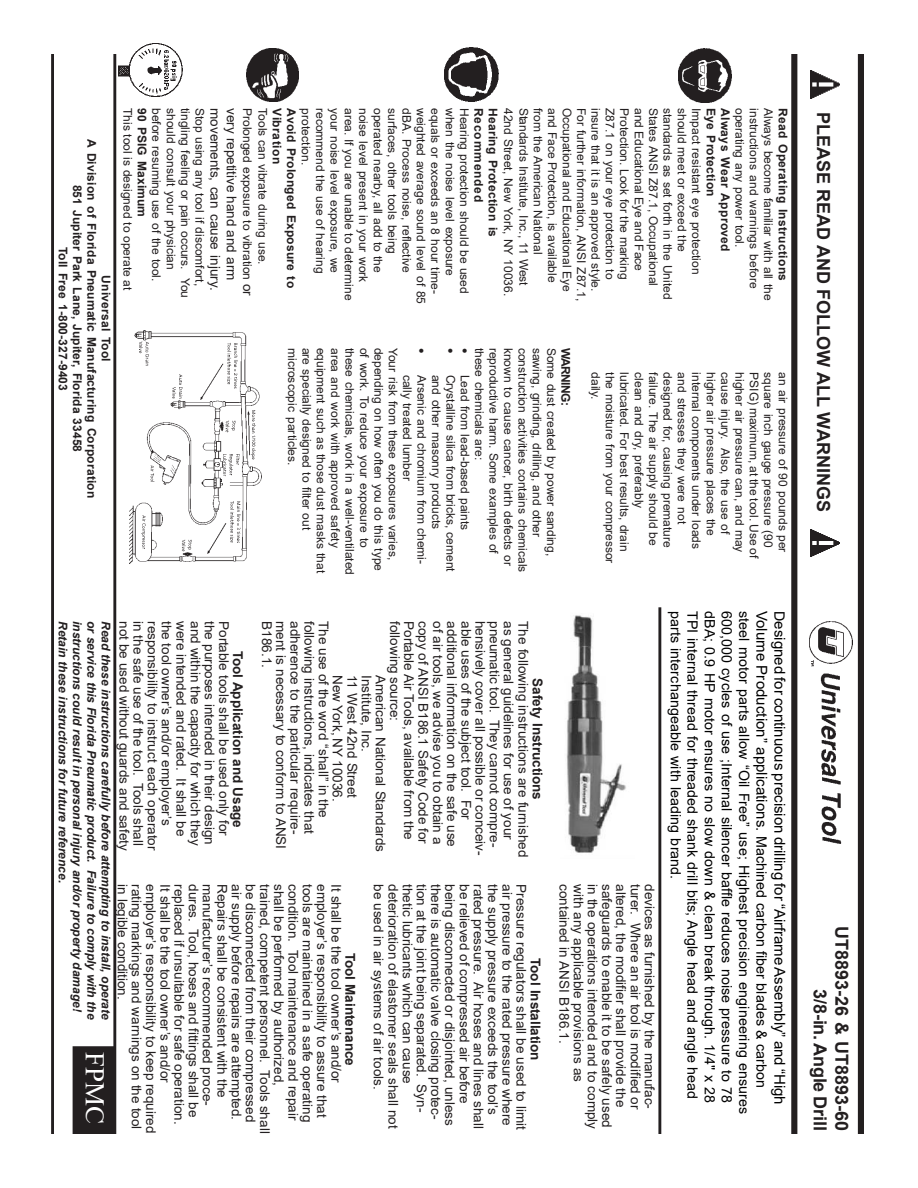
<style>
.page{position:relative;width:918px;height:1188px;background:#fff}
.page>*{position:absolute;margin:0;border:0;box-sizing:border-box;transform-origin:0 0}
.t1{font:27px "Times New Roman";color:#fff}
.t2{font:700 18px/21.6px "Arial";color:#231f20;text-align:right}
.t3{font:15px "Arial";color:#000}
.t4{font:14.25px/17.1px "Arial";letter-spacing:.005em;color:#000}
.t5{font:13.5px/14.2px "Arial";color:#231f20}
.t6{font:700 13.5px "Arial";color:#231f20}
.t7{font:12px/14.4px "Arial";color:#231f20}
.t8{font:700 12px/14.4px "Arial";letter-spacing:.02em;color:#231f20}
.t9{font:italic 700 12px/14.4px "Arial";color:#231f20}
.t10{font:700 12px "Arial";letter-spacing:-.045em;color:#231f20}
.s1{font-size:13.5px}
.s2{font-family:"Tahoma"}
.s3{font-size:15px}
.s4{font-size:14.25px}
</style>
<div class="page">
<div style="left:791px;top:54px;width:6px;height:1080px;background:#231f20"></div>
<div style="left:858px;top:54px;width:6px;height:1080px;background:#231f20"></div>
<img style="left:810px;top:71px;width:29px;height:28px">
<hr style="left:51px;top:54px;width:3px;height:1080px;background:#231f20">
<hr style="left:113px;top:54px;width:3px;height:1080px;background:#231f20">
<img style="left:444px;top:47px;width:55px;height:54px">
<img style="left:246px;top:48px;width:52px;height:53px">
<img style="left:678px;top:48px;width:53px;height:54px">
<img style="left:118px;top:43px;width:64px;height:54px">
<div style="left:73px;top:1046px;width:42px;height:88px;background:#231f20"></div>
<img style="left:129px;top:331px;width:133px;height:233px">
<img style="left:810px;top:529px;width:29px;height:28px">
<img style="left:810px;top:621px;width:43px;height:222px">
<hr style="left:658px;top:607px;width:3px;height:527px;background:#231f20">
<img style="left:566px;top:615px;width:60px;height:238px">
<p class="t8" style="left:113px;top:139px;width:361px;text-align:center;rotate:90deg">Universal Tool<br>A Division of Florida Pneumatic Manufacturing Corporation 851 Jupiter Park Lane, Jupiter, Florida 33458<br>Toll Free 1-800-327-9403</p>
<p class="t8" style="left:732px;top:108px;width:145px;rotate:90deg">Always Wear Approved<br>Eye Protection</p>
<p class="t7" style="left:776px;top:108px;width:194px;rotate:90deg">Always become familiar with all the instructions and warnings before operating any power tool.</p>
<p class="t8" style="left:299px;top:108px;width:181px;rotate:90deg">Avoid Prolonged Exposure to<br>Vibration</p>
<p class="t7" style="left:472px;top:108px;width:197px;rotate:90deg">Hearing protection should be used when the noise level exposure equals or exceeds an 8 hour time&shy;weighted average sound level of 85 dBA. Process noise, reflective surfaces, other tools being operated nearby, all add to the noise level present in your work area. If you are unable to determine your noise level exposure, we recommend the use of hearing protection.</p>
<p class="t7" style="left:704px;top:108px;width:195px;rotate:90deg">Impact resistant eye protection should meet or exceed the standards as set forth in the United<br>States ANSI Z87.1, Occupational and Educational Eye and Face<br>Protection. Look for the marking<br>Z87.1 on your eye protection to insure that it is an approved style.<br>For further information, ANSI Z87.1,<br>Occupational and Educational Eye and Face Protection, is available from the American National<br>Standards Institute, Inc., 11 West<br>42nd Street, New York, NY 10036.</p>
<p class="t5" style="left:240px;top:108px;width:184px;line-height:16.2px;rotate:90deg">very repetitive hand and arm movements, can cause injury.</p>
<p class="t7" style="left:207px;top:108px;width:192px;rotate:90deg">Stop using any tool if discomfort, tingling feeling or pain occurs. You should consult your physician before resuming use of the tool.</p>
<p class="t7" style="left:135px;top:108px;width:184px;rotate:90deg">This tool is designed to operate at</p>
<p class="t7" style="left:270px;top:108px;width:190px;line-height:15.5px;rotate:90deg">Tools can vibrate during use.<br>Prolonged exposure to vibration <span class="s1">or</span></p>
<p class="t8" style="left:149px;top:108px;width:111px;rotate:90deg">90 PSIG Maximum</p>
<p class="t8" style="left:500px;top:108px;width:131px;rotate:90deg">Hearing Protection is<br>Recommended</p>
<p class="t8" style="left:790px;top:108px;width:175px;rotate:90deg">Read Operating Instructions</p>
<p class="t10" style="left:574px;top:348px;width:60px;rotate:90deg">WARNING:</p>
<p class="t7" style="left:400px;top:348px;width:214px;rotate:90deg">Your risk from these exposures varies,</p>
<p class="t7" style="left:559px;top:348px;width:226px;rotate:90deg">Some dust created by power sanding, sawing, grinding, drilling, and other construction activities contains chemicals known to cause cancer, birth defects or reproductive harm. Some examples of these chemicals are:</p>
<p class="t7" style="left:357px;top:348px;width:229px;rotate:90deg">these chemicals, work in a well-ventilated</p>
<p class="t7" style="left:371px;top:348px;width:202px;rotate:90deg">of work. To reduce your exposure to</p>
<p class="t7" style="left:386px;top:348px;width:225px;rotate:90deg">depending on how often you do this type</p>
<p class="t7" style="left:314px;top:348px;width:184px;rotate:90deg">are specially designed to filter out</p>
<p class="t7" style="left:328px;top:348px;width:227px;rotate:90deg">equipment such as those dust masks that</p>
<p class="t7" style="left:343px;top:348px;width:202px;rotate:90deg">area and work with approved safety</p>
<p class="t7" style="left:472px;top:348px;width:184px;rotate:90deg"><span class="s2">•</span> Lead from lead-based paints</p>
<p class="t7" style="left:429px;top:348px;width:218px;rotate:90deg"><span class="s2">•</span> Arsenic and chromium from chemi-</p>
<p class="t7" style="left:458px;top:375px;width:198px;text-indent:-27px;rotate:90deg"><span class="s2">•</span> Crystalline silica from bricks, cement and other masonry products</p>
<p class="t7" style="left:299px;top:348px;width:119px;rotate:90deg">microscopic particles.</p>
<p class="t7" style="left:415px;top:375px;width:107px;rotate:90deg">cally treated lumber</p>
<p class="t7" style="left:790px;top:372px;width:193px;rotate:90deg">an air pressure of 90 pounds per square inch gauge pressure (90<br>PSIG) maximum, at the tool. Use of higher air pressure can, and may cause injury. Also, the use of higher air pressure places the internal components under loads and stresses they were not designed for, causing premature failure. The air supply should be clean and dry, preferably lubricated. For best results, drain the moisture from your compressor daily.</p>
<p class="t5" style="left:231px;top:621px;width:231px;rotate:90deg">Portable tools shall be used only for the purposes intended in their design and within the capacity for which they were intended and rated. It shall be the tool owner’s and/or employer’s responsibility to instruct each operator in the safe use of the tool. Tools shall not be used without guards and safety</p>
<p class="t5" style="left:316px;top:621px;width:214px;rotate:90deg">following instructions, indicates that</p>
<p class="t5" style="left:402px;top:621px;width:102px;rotate:90deg">following source:</p>
<p class="t5" style="left:530px;top:621px;width:238px;rotate:90deg">The following instructions are furnished as general guidelines for use of your pneumatic tool. They cannot compre&shy;hensively cover all possible or conceiv-</p>
<p class="t5" style="left:331px;top:621px;width:198px;rotate:90deg">The use of the word “shall” in the</p>
<p class="t5" style="left:481px;top:621px;width:225px;line-height:28.5px;rotate:90deg">able uses of the subject tool. For<br>of air tools, we advise you to obtain a</p>
<p class="t5" style="left:459px;top:621px;width:227px;rotate:90deg">additional information on the safe use</p>
<p class="t5" style="left:302px;top:621px;width:215px;rotate:90deg">adherence to the particular require-</p>
<p class="t9" style="left:113px;top:621px;width:400px;rotate:90deg">Read these instructions carefully before attempting to install, operate or service this Florida Pneumatic product. Failure to comply with the instructions could result in personal injury and/or property damage!<br>Retain these instructions for future reference.</p>
<p class="t5" style="left:431px;top:621px;width:225px;rotate:90deg">copy of ANSI B186.1 Safety Code for</p>
<p class="t5" style="left:288px;top:621px;width:230px;rotate:90deg">ment is necessary to conform to ANSI</p>
<p class="t5" style="left:274px;top:621px;width:48px;rotate:90deg">B186.1.</p>
<p class="t5" style="left:416px;top:621px;width:220px;rotate:90deg">Portable Air Tools, available from the</p>
<p class="t6" style="left:247px;top:651px;width:179px;rotate:90deg">Tool Application and Usage</p>
<p class="t5" style="left:388px;top:675px;width:178px;rotate:90deg">American National Standards</p>
<p class="t5" style="left:345px;top:675px;width:128px;rotate:90deg">New York, NY 10036.</p>
<p class="t5" style="left:374px;top:675px;width:78px;rotate:90deg">Institute, Inc.</p>
<p class="t5" style="left:359px;top:675px;width:124px;rotate:90deg">11 West 42nd Street</p>
<p class="t6" style="left:547px;top:678px;width:123px;rotate:90deg">Safety Instructions</p>
<p class="t5" style="left:529px;top:884px;width:247px;rotate:90deg">Pressure regulators shall be used to limit air pressure to the rated pressure where the supply pressure exceeds the tool’s rated pressure. Air hoses and lines shall be relieved of compressed air before being disconnected or disjointed, unless there is automatic valve closing protec&shy;tion at the joint being separated. Syn&shy;thetic lubricants which can cause deterioration of elastomer seals shall not be used in air systems of air tools.</p>
<p class="t5" style="left:343px;top:884px;width:251px;rotate:90deg">It shall be the tool owner’s and/or employer’s responsibility to assure that tools are maintained in a safe operating condition. Tool maintenance and repair shall be performed by authorized, trained, competent personnel. Tools shall be disconnected from their compressed air supply before repairs are attempted.<br>Repairs shall be consistent with the manufacturer’s recommended proce&shy;dures. Tool, hoses and fittings shall be replaced if unsuitable for safe operation.<br>It shall be the tool owner’s and/or employer’s responsibility to keep required rating markings and warnings on the tool in legible condition.</p>
<p class="t6" style="left:360px;top:953px;width:115px;rotate:90deg">Tool Maintenance</p>
<p class="t6" style="left:545px;top:958px;width:104px;rotate:90deg">Tool Installation</p>
<h1 class="t1" style="left:114px;top:1052px;width:73px;rotate:90deg">FPMC</h1>
<p class="t5" style="left:657px;top:884px;width:246px;rotate:90deg">devices as furnished by the manufac&shy;turer. Where an air tool is modified or altered, the modifier shall provide the safeguards to enable it to be safely used in the operations intended and to comply with any applicable provisions as contained in ANSI B186.1.</p>
<p class="t4" style="left:770px;top:611px;width:505px;rotate:90deg"><span class="s3">Volume Production” applications.</span> Machined carbon fiber blades &amp; carbon steel motor parts allow “Oil Free” use; Highest precision engineering ensures 600,000 cycles of use ;Internal silencer baffle reduces noise pressure to 78 dBA; 0.9 HP motor ensures no slow down &amp; clean break through. 1/4" x 28<br>TPI internal thread for threaded shank drill bits; Angle head and angle head parts interchangeable with leading brand.</p>
<p class="t3" style="left:790px;top:611px;width:495px;rotate:90deg"><span class="s4">D</span>esigned for continuous precision drilling for “AirframeAssembly” and “High</p>
<h2 class="t2" style="left:834px;top:112px;width:401px;rotate:90deg">PLEASE READ AND FOLLOW ALL WARNINGS</h2>
<h2 class="t2" style="left:852px;top:926px;width:207px;rotate:90deg">UT8893-26 &amp; UT8893-60<br>3/8-in.Angle Drill</h2>
</div>
